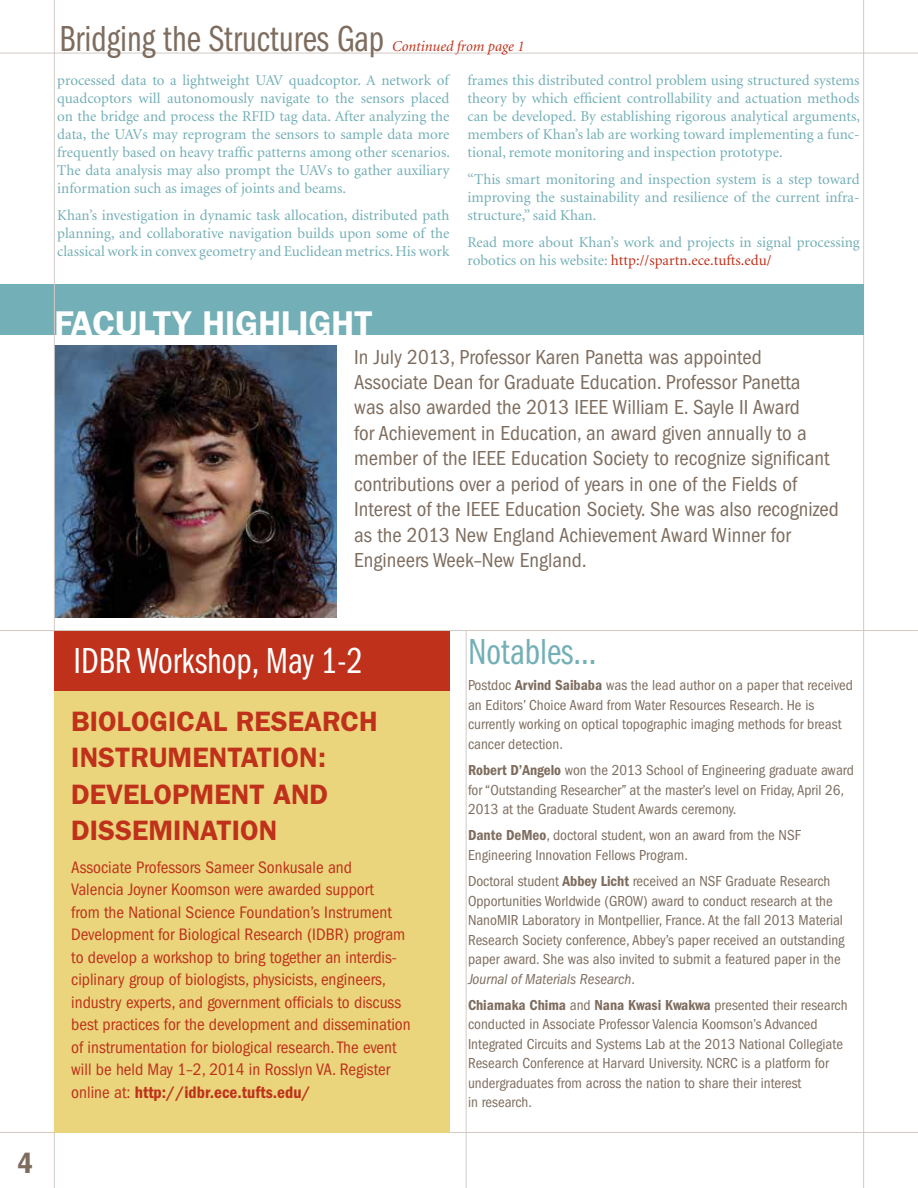
<style>
.page{position:relative;width:918px;height:1188px;background:#fff}
.page>*{position:absolute;margin:0;border:0;box-sizing:border-box;transform-origin:0 0}
.t1{font:37.5px "Franklin Gothic Book Cmpr";color:#7e6d5f}
.t2{font:37.5px "Franklin Gothic Book Cmpr";color:#fff}
.t3{font:37.5px "Franklin Gothic Book Cmpr";color:#73afb6}
.t4{font:600 34.5px "Franklin Gothic";color:#fff}
.t5{font:600 condensed 30px "Franklin Gothic";color:#7e6d5f}
.t6{font:600 28.2px/36.5px "Franklin Gothic";color:#bf311a;text-align:justify}
.t7{font:condensed 21px/25.5px "Franklin Gothic";color:#7e6d5f}
.t8{font:condensed 17.25px/22.5px "Franklin Gothic";color:#bf311a}
.t9{font:15px/18px "Minion";color:#73afb6;text-align:justify}
.t10{font:condensed 15px/19.5px "Franklin Gothic";color:#7e6d5f}
.t11{font:italic 15px "Minion";letter-spacing:-.005em;color:#bf311a}
.s1{color:#bf311a}
.s2{font-weight:600}
.s3{font-style:italic}
</style>
<div class="page">
<hr style="left:0;top:53px;width:918px;height:1px;background:#d3cac5">
<hr style="left:863px;top:0;width:1px;height:1188px;background:#d3cac5">
<hr style="left:466px;top:630px;width:1px;height:558px;background:#d3cac5">
<hr style="left:0;top:1132px;width:918px;height:1px;background:#d3cac5">
<hr style="left:0;top:630px;width:918px;height:1px;background:#d3cac5">
<img style="left:55px;top:345px;width:282px;height:272px">
<div style="left:0;top:285px;width:864px;height:50px;background:#73afb6"></div>
<hr style="left:54px;top:0;width:1px;height:1188px;background:#d3cac5">
<div style="left:54px;top:680px;width:396px;height:452px;background:#ead57d"></div>
<div style="left:54px;top:631px;width:396px;height:60px;background:#bf311a"></div>
<h1 class="t1" style="left:59px;top:18px;width:326px">Bridging the Structures Gap</h1>
<p class="t11" style="left:392px;top:38px;width:134px">Continued from page 1</p>
<p class="t9" style="left:57px;top:72px;width:394px">processed data to a lightweight UAV quadcoptor. A network of quadcoptors will autonomously navigate to the sensors placed on the bridge and process the RFID tag data. After analyzing the data, the UAVs may reprogram the sensors to sample data more frequently based on heavy traffic patterns among other scenarios.<br>The data analysis may also prompt the UAVs to gather auxiliary information such as images of joints and beams.</p>
<p class="t9" style="left:57px;top:207px;width:394px">Khan’s investigation in dynamic task allocation, distributed path planning, and collaborative navigation builds upon some of the classical work in convex geometry and Euclidean metrics. His work</p>
<p class="t9" style="left:467px;top:72px;width:394px">frames this distributed control problem using structured systems theory by which efficient controllability and actuation methods can be developed. By establishing rigorous analytical arguments, members of Khan’s lab are working toward implementing a func&shy;tional, remote monitoring and inspection prototype.</p>
<p class="t9" style="left:467px;top:171px;width:394px">“This smart monitoring and inspection system is a step toward improving the sustainability and resilience of the current infra&shy;structure,” said Khan.</p>
<p class="t9" style="left:467px;top:234px;width:394px">Read more about Khan’s work and projects in signal processing robotics on his website: <span class="s1">http://spartn.ece.tufts.edu/</span></p>
<h2 class="t4" style="left:55px;top:303px;width:320px">FACULTY HIGHLIGHT</h2>
<p class="t7" style="left:354px;top:344px;width:486px">In July 2013, Professor Karen Panetta was appointed Associate Dean for Graduate Education. Professor Panetta<br>was also awarded the 2013 IEEE William E. Sayle II Award<br>for Achievement in Education, an award given annually to a member of the IEEE Education Society to recognize significant contributions over a period of years in one of the Fields of Interest of the IEEE Education Society. She was also recognized as the 2013 New England Achievement Award Winner for Engineers Week–New England.</p>
<h3 class="t5" style="left:17px;top:1146px;width:17px">4</h3>
<h1 class="t2" style="left:73px;top:640px;width:291px">IDBR Workshop, May 1-2</h1>
<h3 class="t6" style="left:71px;top:703px;width:35px">BIOLOGICAL</h3>
<h3 class="t6" style="left:236px;top:703px;width:37px">RESEARCH</h3>
<h3 class="t6" style="left:71px;top:740px;width:47px">INSTRUME</h3>
<h3 class="t6" style="left:209px;top:740px;width:34px">NTATIO</h3>
<h3 class="t6" style="left:71px;top:740px;width:257px;text-indent:228px">N:<br>DEVELOPMENT AND DISSEMI</h3>
<h3 class="t6" style="left:182px;top:812px;width:34px">NATIO</h3>
<h3 class="t6" style="left:259px;top:812px;width:20px">N</h3>
<p class="t8" style="left:71px;top:856px;width:341px">Associate Professors Sameer Sonkusale and<br>Valencia Joyner Koomson were awarded support<br>from the National Science Foundation’s Instrument Development for Biological Research (IDBR) program to develop a workshop to bring together an interdis&shy;ciplinary group of biologists, physicists, engineers, industry experts, and government officials to discuss best practices for the development and dissemination of instrumentation for biological research. The event will be held May 1–2, 2014 in Rosslyn VA. Register online at: <span class="s2">http://idbr.ece.tufts.edu/</span></p>
<h1 class="t3" style="left:468px;top:631px;width:130px">Notables...</h1>
<p class="t10" style="left:468px;top:676px;width:386px">Postdoc <span class="s2">Arvind Saibaba</span> was the lead author on a paper that received an Editors’ Choice Award from Water Resources Research. He is currently working on optical topographic imaging methods for breast cancer detection.</p>
<p class="t10" style="left:468px;top:761px;width:387px"><span class="s2">Robert D’Angelo</span> won the 2013 School of Engineering graduate award for “Outstanding Researcher” at the master’s level on Friday, April 26,<br>2013 at the Graduate Student Awards ceremony.</p>
<p class="t10" style="left:468px;top:826px;width:334px"><span class="s2">Dante DeMeo</span>, doctoral student, won an award from the NSF<br>Engineering Innovation Fellows Program.</p>
<p class="t10" style="left:468px;top:872px;width:378px">Doctoral student <span class="s2">Abbey Licht</span> received an NSF Graduate Research Opportunities Worldwide (GROW) award to conduct research at the NanoMIR Laboratory in Montpellier, France. At the fall 2013 Material Research Society conference, Abbey’s paper received an outstanding paper award. She was also invited to submit a featured paper in the <span class="s3">Journal of Materials Research</span>.</p>
<p class="t10" style="left:468px;top:995px;width:381px"><span class="s2">Chiamaka Chima</span> and <span class="s2">Nana Kwasi Kwakwa</span> presented their research conducted in Associate Professor Valencia Koomson’s Advanced Integrated Circuits and Systems Lab at the 2013 National Collegiate Research Conference at Harvard University. NCRC is a platform for undergraduates from across the nation to share their interest<br>in research.</p>
</div>
